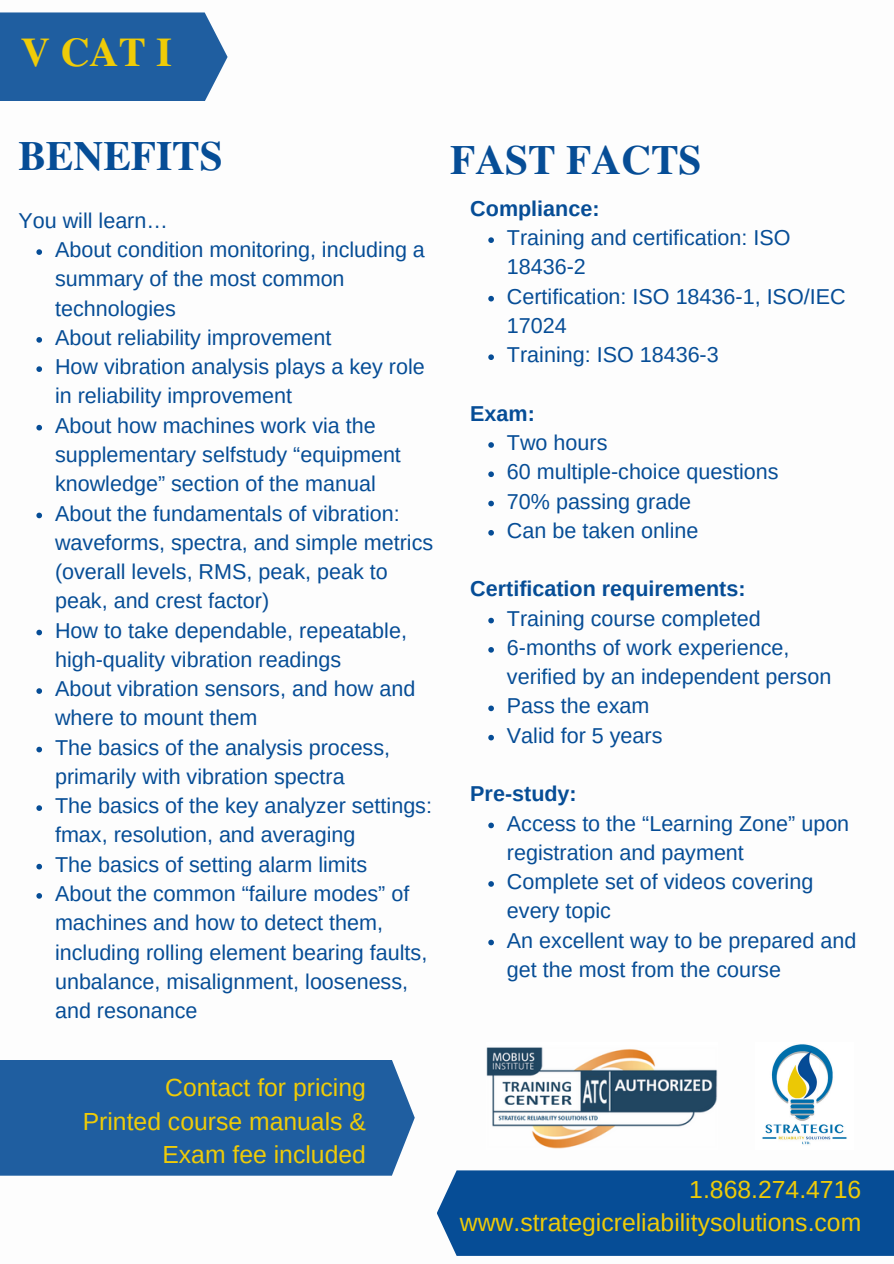
<style>
.page{position:relative;width:894px;height:1264px;background:#fff}
.page>*{position:absolute;margin:0;border:0;box-sizing:border-box;transform-origin:0 0}
.t1{font:700 41.25px "Te X Gyre Termes";color:#064d96}
.t2{font:700 40.5px "Te X Gyre Termes";color:#efcb07}
.t3{font:24.75px/33.8px "Arimo";color:#efcb07;text-align:right}
.t4{font:21.6px/29.2px "Arimo";color:#064d96}
.t5{font:700 21.6px "Arimo";color:#064d96}
</style>
<div class="page">
<div style="left:0;top:12px;width:227px;height:89px;background:#1f5ea0"></div>
<div style="left:437px;top:1170px;width:456px;height:85px;background:#064d96"></div>
<img style="left:486px;top:1047px;width:231px;height:101px">
<img style="left:762px;top:1044px;width:85px;height:101px">
<svg style="left:36px;top:249px;width:6px;height:6px"></svg>
<svg style="left:36px;top:337px;width:6px;height:6px"></svg>
<svg style="left:36px;top:366px;width:6px;height:6px"></svg>
<svg style="left:36px;top:425px;width:6px;height:5px"></svg>
<svg style="left:36px;top:512px;width:6px;height:6px"></svg>
<svg style="left:36px;top:629px;width:6px;height:6px"></svg>
<svg style="left:36px;top:688px;width:6px;height:6px"></svg>
<svg style="left:36px;top:746px;width:6px;height:6px"></svg>
<svg style="left:36px;top:805px;width:6px;height:6px"></svg>
<svg style="left:36px;top:863px;width:6px;height:6px"></svg>
<svg style="left:36px;top:893px;width:6px;height:5px"></svg>
<svg style="left:488px;top:237px;width:6px;height:6px"></svg>
<svg style="left:488px;top:296px;width:6px;height:5px"></svg>
<svg style="left:488px;top:354px;width:6px;height:6px"></svg>
<svg style="left:488px;top:442px;width:6px;height:6px"></svg>
<svg style="left:488px;top:471px;width:6px;height:6px"></svg>
<svg style="left:488px;top:500px;width:6px;height:6px"></svg>
<svg style="left:488px;top:530px;width:6px;height:5px"></svg>
<svg style="left:488px;top:617px;width:6px;height:6px"></svg>
<svg style="left:488px;top:647px;width:6px;height:5px"></svg>
<svg style="left:488px;top:705px;width:6px;height:6px"></svg>
<svg style="left:488px;top:734px;width:6px;height:6px"></svg>
<svg style="left:488px;top:822px;width:6px;height:6px"></svg>
<svg style="left:488px;top:881px;width:6px;height:5px"></svg>
<svg style="left:488px;top:939px;width:6px;height:6px"></svg>
<div style="left:0;top:1059px;width:414px;height:116px;background:#1f5ea0"></div>
<h1 class="t2" style="left:21px;top:21px;width:152px">V CAT I</h1>
<p class="t1" style="left:18px;top:124px;width:206px">BENEFITS</p>
<p class="t4" style="left:18px;top:206px;width:151px">You will learn…</p>
<p class="t4" style="left:55px;top:235px;width:371px">About condition monitoring, including a summary of the most common technologies</p>
<p class="t4" style="left:55px;top:323px;width:278px">About reliability improvement</p>
<p class="t4" style="left:55px;top:352px;width:371px">How vibration analysis plays a key role in reliability improvement</p>
<p class="t4" style="left:55px;top:410px;width:347px">About how machines work via the supplementary selfstudy “equipment knowledge” section of the manual</p>
<p class="t4" style="left:55px;top:498px;width:379px">About the fundamentals of vibration: waveforms, spectra, and simple metrics (overall levels, RMS, peak, peak to peak, and crest factor)</p>
<p class="t4" style="left:55px;top:615px;width:353px">How to take dependable, repeatable, high-quality vibration readings</p>
<p class="t4" style="left:55px;top:674px;width:362px">About vibration sensors, and how and where to mount them</p>
<p class="t4" style="left:55px;top:732px;width:336px">The basics of the analysis process, primarily with vibration spectra</p>
<h3 class="t4" style="left:55px;top:791px;width:378px">The basics of the key analyzer settings: fmax, resolution, and averaging</h3>
<p class="t4" style="left:55px;top:849px;width:314px">The basics of setting alarm limits</p>
<p class="t4" style="left:55px;top:878px;width:373px">About the common “failure modes” of machines and how to detect them, including rolling element bearing faults, unbalance, misalignment, looseness, and resonance</p>
<h2 class="t1" style="left:450px;top:128px;width:253px">FAST FACTS</h2>
<p class="t5" style="left:470px;top:196px;width:131px">Compliance:</p>
<h3 class="t4" style="left:507px;top:223px;width:285px">Training and certification: ISO<br>18436-2</h3>
<p class="t4" style="left:507px;top:281px;width:340px">Certification: ISO 18436-1, ISO/IEC<br>17024</p>
<p class="t4" style="left:507px;top:340px;width:213px">Training: ISO 18436-3</p>
<p class="t5" style="left:470px;top:401px;width:66px">Exam:</p>
<p class="t4" style="left:507px;top:428px;width:102px">Two hours</p>
<h3 class="t4" style="left:507px;top:457px;width:273px">60 multiple-choice questions</h3>
<p class="t4" style="left:507px;top:486px;width:186px">70% passing grade</p>
<p class="t4" style="left:507px;top:515px;width:193px">Can be taken online</p>
<p class="t5" style="left:470px;top:577px;width:276px">Certification requirements:</p>
<p class="t4" style="left:507px;top:603px;width:255px">Training course completed</p>
<h3 class="t4" style="left:507px;top:632px;width:326px">6-months of work experience, verified by an independent person</h3>
<p class="t4" style="left:507px;top:691px;width:144px">Pass the exam</p>
<p class="t4" style="left:507px;top:720px;width:157px">Valid for 5 years</p>
<p class="t5" style="left:470px;top:781px;width:108px">Pre-study:</p>
<h2 class="t4" style="left:507px;top:808px;width:344px">Access to the “Learning Zone” upon registration and payment</h2>
<p class="t4" style="left:507px;top:866px;width:308px">Complete set of videos covering every topic</p>
<p class="t4" style="left:507px;top:925px;width:351px">An excellent way to be prepared and get the most from the course</p>
<h2 class="t3" style="left:83px;top:1070px;width:284px">Contact for pricing<br>Printed course manuals &amp;<br>Exam fee included</h2>
<p class="t3" style="left:689px;top:1172px;width:173px">1.868.274.4716</p>
<p class="t3" style="left:460px;top:1205px;width:403px">www.strategicreliabilitysolutions.com</p>
</div>
